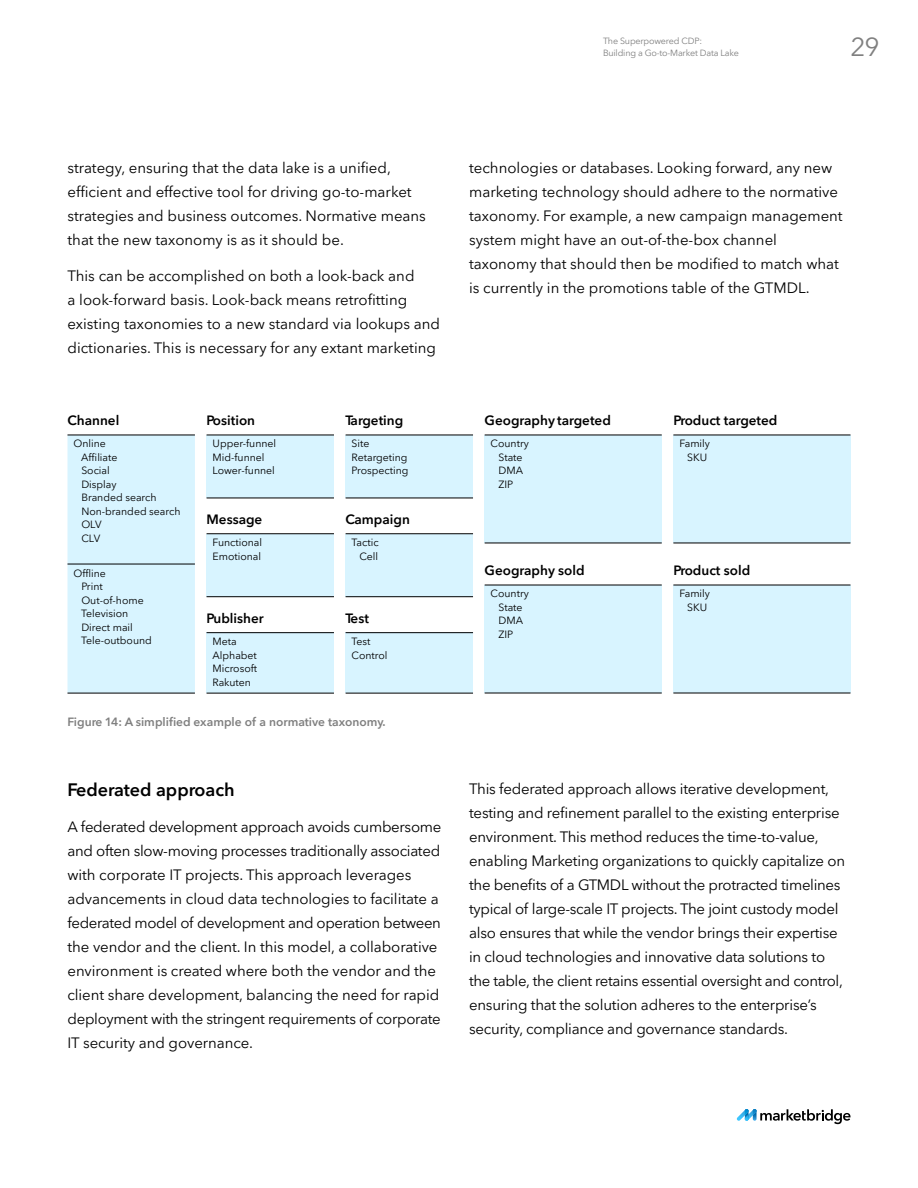
<style>
.page{position:relative;width:918px;height:1188px;background:#fff}
.page>*{position:absolute;margin:0;border:0;box-sizing:border-box;transform-origin:0 0}
.t1{font:26.1px "Avenir Next LT Pro";color:#808080}
.t2{font:600 18px "Avenir Next LT Pro";color:#000}
.t3{font:15px/24px "Avenir Next LT Pro";letter-spacing:-.015em;color:#000}
.t4{font:600 13.5px "Avenir Next LT Pro";color:#000}
.t5{font:600 12px "Avenir Next LT Pro";color:#808080}
.t6{font:10.5px/13.5px "Avenir Next LT Pro";color:#000}
.t7{font:9px/12px "Avenir Next LT Pro";letter-spacing:-.02em;color:#808080}
</style>
<div class="page">
<div style="left:68px;top:436px;width:127px;height:257px;background:#d8f4ff"></div>
<hr style="left:68px;top:435px;width:127px;height:1px;background:#000">
<hr style="left:68px;top:564px;width:127px;height:1px;background:#000">
<hr style="left:68px;top:693px;width:127px;height:1px;background:#000">
<div style="left:207px;top:435px;width:127px;height:63px;background:#d8f4ff"></div>
<hr style="left:207px;top:435px;width:127px;height:1px;background:#000">
<hr style="left:207px;top:498px;width:127px;height:1px;background:#000">
<div style="left:207px;top:534px;width:127px;height:63px;background:#d8f4ff"></div>
<hr style="left:207px;top:533px;width:127px;height:1px;background:#000">
<hr style="left:207px;top:596px;width:127px;height:1px;background:#000">
<div style="left:207px;top:633px;width:127px;height:60px;background:#d8f4ff"></div>
<hr style="left:207px;top:632px;width:127px;height:1px;background:#000">
<hr style="left:207px;top:693px;width:127px;height:1px;background:#000">
<div style="left:485px;top:435px;width:177px;height:108px;background:#d8f4ff"></div>
<hr style="left:485px;top:435px;width:177px;height:1px;background:#000">
<hr style="left:485px;top:543px;width:177px;height:1px;background:#000">
<div style="left:485px;top:585px;width:177px;height:108px;background:#d8f4ff"></div>
<hr style="left:485px;top:585px;width:177px;height:1px;background:#000">
<hr style="left:485px;top:693px;width:177px;height:1px;background:#000">
<div style="left:673px;top:435px;width:177px;height:108px;background:#d8f4ff"></div>
<hr style="left:673px;top:435px;width:178px;height:1px;background:#000">
<hr style="left:673px;top:543px;width:178px;height:1px;background:#000">
<div style="left:673px;top:585px;width:177px;height:108px;background:#d8f4ff"></div>
<hr style="left:673px;top:585px;width:178px;height:1px;background:#000">
<hr style="left:673px;top:693px;width:178px;height:1px;background:#000">
<div style="left:346px;top:534px;width:127px;height:63px;background:#d8f4ff"></div>
<hr style="left:346px;top:533px;width:127px;height:1px;background:#000">
<hr style="left:346px;top:596px;width:127px;height:1px;background:#000">
<div style="left:346px;top:633px;width:127px;height:60px;background:#d8f4ff"></div>
<hr style="left:346px;top:632px;width:127px;height:1px;background:#000">
<hr style="left:346px;top:693px;width:127px;height:1px;background:#000">
<div style="left:346px;top:435px;width:127px;height:63px;background:#d8f4ff"></div>
<hr style="left:346px;top:435px;width:127px;height:1px;background:#000">
<hr style="left:346px;top:498px;width:127px;height:1px;background:#000">
<svg style="left:737px;top:1109px;width:114px;height:15px"></svg>
<p class="t7" style="left:603px;top:34px;width:138px">The Superpowered CDP:<br>Building a Go-to-Market Data Lake</p>
<h1 class="t1" style="left:850px;top:31px;width:31px">29</h1>
<p class="t3" style="left:68px;top:156px;width:360px">strategy, ensuring that the data lake is a unified, efficient and effective tool for driving go-to-market strategies and business outcomes. Normative means that the new taxonomy is as it should be.</p>
<p class="t3" style="left:68px;top:264px;width:374px">This can be accomplished on both a look-back and<br>a look-forward basis. Look-back means retrofitting existing taxonomies to a new standard via lookups and dictionaries. This is necessary for any extant marketing</p>
<p class="t4" style="left:68px;top:412px;width:53px">Channel</p>
<p class="t6" style="left:81px;top:437px;width:101px;text-indent:-8px">Online<br>Affiliate<br>Social<br>Display<br>Branded search<br>Non-branded search<br>OLV<br>CLV</p>
<p class="t6" style="left:81px;top:566px;width:72px;text-indent:-8px">Offline<br>Print<br>Out-of-home<br>Television<br>Direct mail<br>Tele-outbound</p>
<p class="t4" style="left:207px;top:412px;width:50px">Position</p>
<p class="t6" style="left:213px;top:437px;width:65px">Upper-funnel<br>Mid-funnel<br>Lower-funnel</p>
<p class="t4" style="left:207px;top:511px;width:57px">Message</p>
<p class="t6" style="left:213px;top:536px;width:51px">Functional<br>Emotional</p>
<p class="t4" style="left:207px;top:610px;width:59px">Publisher</p>
<p class="t6" style="left:213px;top:635px;width:46px">Meta<br>Alphabet<br>Microsoft<br>Rakuten</p>
<p class="t4" style="left:346px;top:412px;width:59px">Targeting</p>
<p class="t6" style="left:352px;top:437px;width:58px">Site<br>Retargeting<br>Prospecting</p>
<p class="t4" style="left:346px;top:511px;width:66px">Campaign</p>
<p class="t6" style="left:352px;top:536px;width:29px;text-align:right">Tactic<br>Cell</p>
<p class="t4" style="left:346px;top:610px;width:25px">Test</p>
<p class="t6" style="left:352px;top:635px;width:37px">Test<br>Control</p>
<p class="t5" style="left:68px;top:715px;width:320px">Figure 14: A simplified example of a normative taxonomy.</p>
<p class="t2" style="left:68px;top:779px;width:169px">Federated approach</p>
<p class="t3" style="left:68px;top:815px;width:375px">A federated development approach avoids cumbersome and often slow-moving processes traditionally associated with corporate IT projects. This approach leverages advancements in cloud data technologies to facilitate a federated model of development and operation between the vendor and the client. In this model, a collaborative environment is created where both the vendor and the client share development, balancing the need for rapid deployment with the stringent requirements of corporate IT security and governance.</p>
<p class="t3" style="left:469px;top:156px;width:375px">technologies or databases. Looking forward, any new marketing technology should adhere to the normative taxonomy. For example, a new campaign management system might have an out-of-the-box channel taxonomy that should then be modified to match what is currently in the promotions table of the GTMDL.</p>
<p class="t4" style="left:485px;top:412px;width:128px">Geography targeted</p>
<p class="t6" style="left:499px;top:437px;width:32px;text-indent:-8px">Country<br>State<br>DMA<br>ZIP</p>
<p class="t4" style="left:485px;top:562px;width:102px">Geography sold</p>
<p class="t6" style="left:499px;top:587px;width:32px;text-indent:-8px">Country<br>State<br>DMA<br>ZIP</p>
<p class="t4" style="left:673px;top:412px;width:106px">Product targeted</p>
<p class="t6" style="left:679px;top:437px;width:32px;text-align:center">Family<br>SKU</p>
<p class="t4" style="left:673px;top:562px;width:78px">Product sold</p>
<p class="t6" style="left:679px;top:587px;width:32px;text-align:center">Family<br>SKU</p>
<p class="t3" style="left:469px;top:776px;width:377px">This federated approach allows iterative development, testing and refinement parallel to the existing enterprise environment. This method reduces the time-to-value, enabling Marketing organizations to quickly capitalize on the benefits of a GTMDL without the protracted timelines typical of large-scale IT projects. The joint custody model also ensures that while the vendor brings their expertise in cloud technologies and innovative data solutions to the table, the client retains essential oversight and control, ensuring that the solution adheres to the enterprise’s security, compliance and governance standards.</p>
</div>
